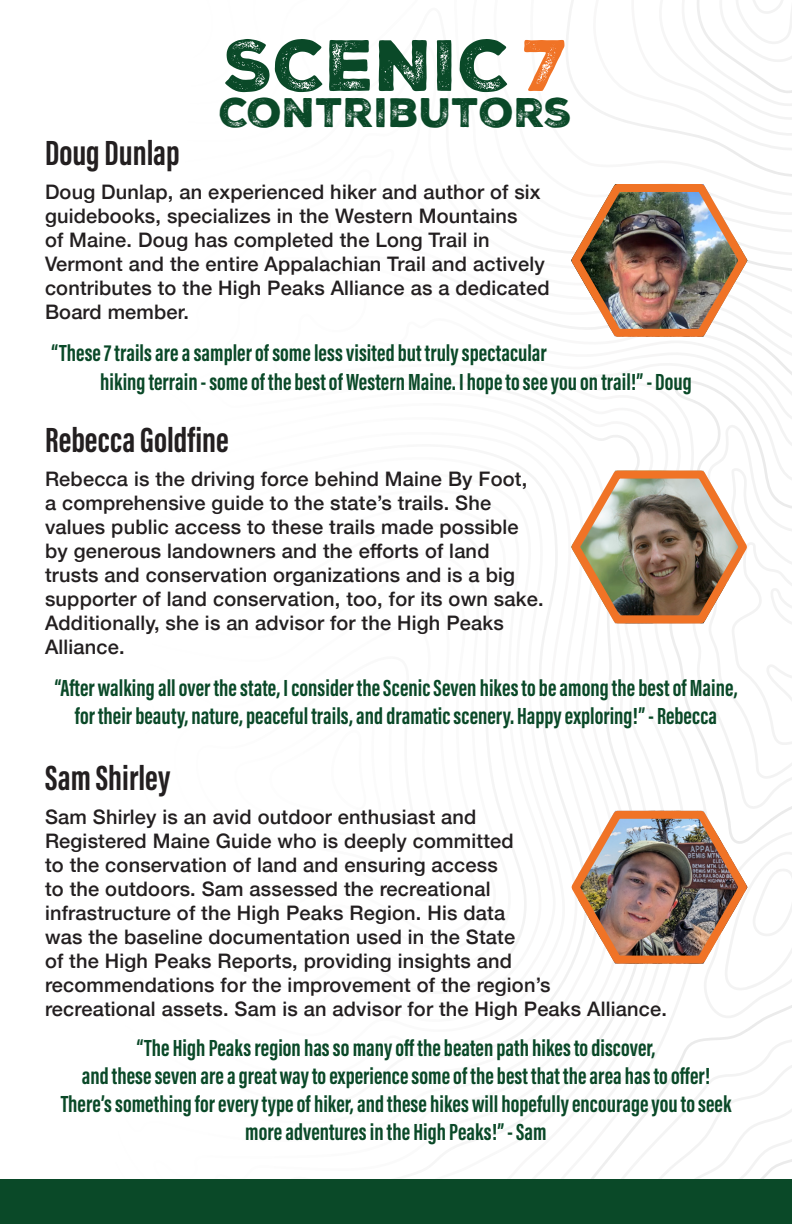
<style>
.page{position:relative;width:792px;height:1224px;background:#fff}
.page>*{position:absolute;margin:0;border:0;box-sizing:border-box;transform-origin:0 0}
.Nexu_Rust_Sans_Header{font:70px "Nexa Rust Sans Black 2";letter-spacing:.01em;color:#0a4928}
.Paragraph_Style_15{font:40px "Nexa Rust Sans Black 2";letter-spacing:.01em;color:#0a4928}
.Paragraph_Style_15-2{font:36px "Acumin Variable Concept";color:#231f20}
.t1{font:24px/28px "Acumin Variable Concept";color:#0a4928;text-align:center}
.t2{font:500 20px/24px "Helvetica Neue";letter-spacing:.01em;color:#231f20}
.s1{color:#f07326}
</style>
<div class="page">
<svg style="left:519px;top:379px;width:273px;height:435px"></svg>
<svg style="left:547px;top:1022px;width:245px;height:80px"></svg>
<svg style="left:577px;top:1065px;width:215px;height:114px"></svg>
<svg style="left:472px;top:500px;width:75px;height:641px"></svg>
<svg style="left:566px;top:0;width:226px;height:215px"></svg>
<svg style="left:580px;top:0;width:212px;height:130px"></svg>
<div style="left:0;top:1179px;width:792px;height:45px;background:#0a4928"></div>
<img style="left:566px;top:177px;width:186px;height:164px">
<img style="left:566px;top:425px;width:226px;height:597px">
<p class="Nexu_Rust_Sans_Header" style="left:224px;top:18px;width:346px">SCENIC <span class="s1">7</span></p>
<p class="Paragraph_Style_15" style="left:220px;top:85px;width:354px">CONTRIBUTORS</p>
<p class="Paragraph_Style_15-2" style="left:45px;top:128px;width:136px">Doug Dunlap</p>
<p class="t2" style="left:45px;top:178px;width:506px">Doug Dunlap, an experienced hiker and author of six guidebooks, specializes in the Western Mountains<br>of Maine. Doug has completed the Long Trail in Vermont and the entire Appalachian Trail and actively contributes to the High Peaks Alliance as a dedicated Board member.</p>
<p class="t1" style="left:100px;top:337px;width:593px;line-height:28.8px;text-align:left;text-indent:-49px">“These 7 trails are a sampler of some less visited but truly spectacular<br>hiking terrain - some of the best of Western Maine. I hope to see you on trail!” - Doug</p>
<p class="Paragraph_Style_15-2" style="left:45px;top:414px;width:185px">Rebecca Goldfine</p>
<p class="t2" style="left:45px;top:465px;width:500px">Rebecca is the driving force behind Maine By Foot,<br>a comprehensive guide to the state’s trails. She values public access to these trails made possible by generous landowners and the efforts of land trusts and conservation organizations and is a big supporter of land conservation, too, for its own sake.<br>Additionally, she is an advisor for the High Peaks Alliance.</p>
<p class="t1" style="left:54px;top:672px;width:685px">“After walking all over the state, I consider the Scenic Seven hikes to be among the best of Maine, for their beauty, nature, peaceful trails, and dramatic scenery. Happy exploring!” - Rebecca</p>
<p class="Paragraph_Style_15-2" style="left:45px;top:752px;width:127px">Sam Shirley</p>
<p class="t2" style="left:45px;top:803px;width:624px">Sam Shirley is an avid outdoor enthusiast and<br>Registered Maine Guide who is deeply committed<br>to the conservation of land and ensuring access<br>to the outdoors. Sam assessed the recreational<br>infrastructure of the High Peaks Region. His data<br>was the baseline documentation used in the State<br>of the High Peaks Reports, providing insights and recommendations for the improvement of the region’s<br>recreational assets. Sam is an advisor for the High Peaks Alliance.</p>
<p class="t1" style="left:136px;top:1032px;width:521px">“The High Peaks region has so many off the beaten path hikes to discover,</p>
<p class="t1" style="left:82px;top:1060px;width:630px">and these seven are a great way to experience some of the best that the area has to offer!</p>
<p class="t1" style="left:61px;top:1088px;width:672px">There’s something for every type of hiker, and these hikes will hopefully encourage you to seek more adventures in the High Peaks!” - Sam</p>
</div>
